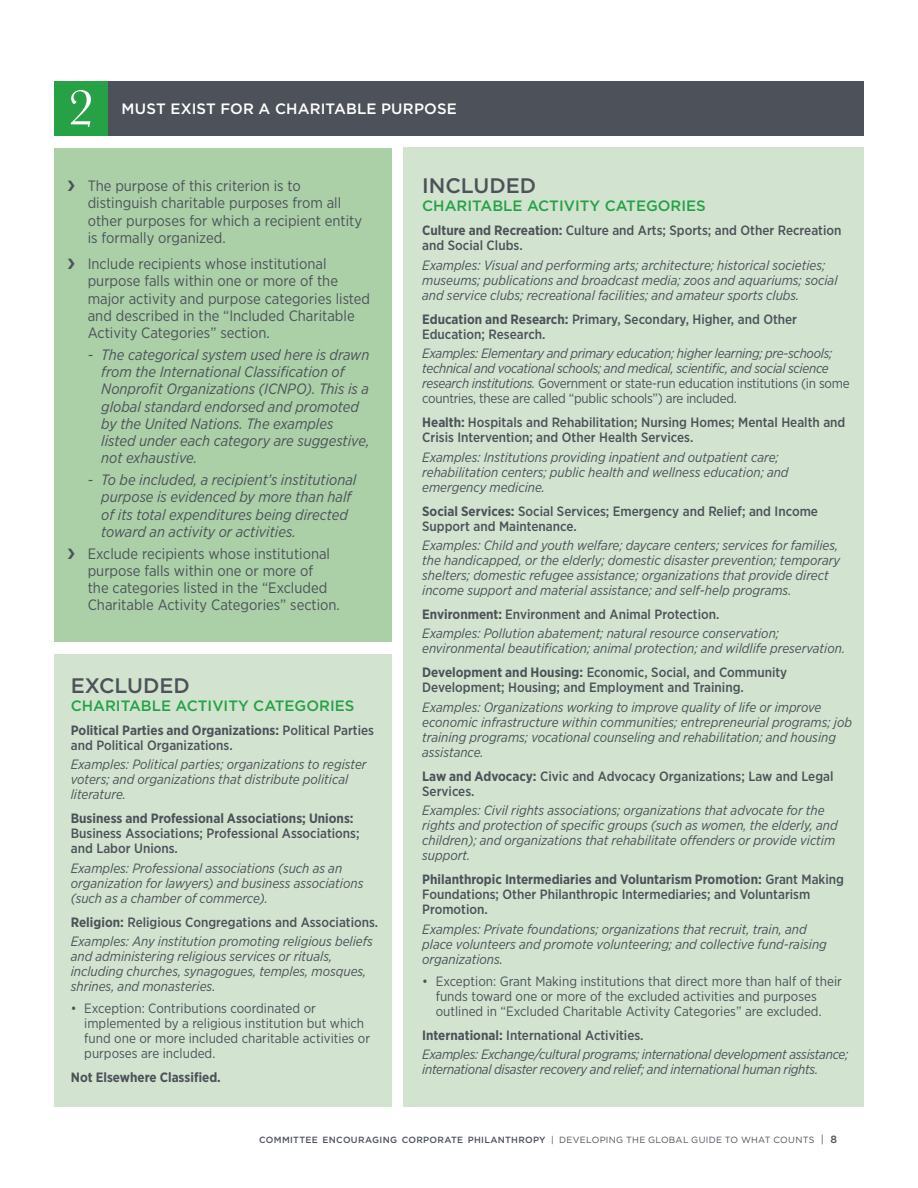
<style>
.page{position:relative;width:918px;height:1188px;background:#fff}
.page>*{position:absolute;margin:0;border:0;box-sizing:border-box;transform-origin:0 0}
.t1{font:52.5px "Baskerville";color:#fff}
.t2{font:500 21px "Gotham";color:#4d525a}
.t3{font:15px/17.2px "Gotham Narrow";color:#4d525a}
.t4{font:italic 15px/17.2px "Gotham Narrow";color:#4d525a}
.t5{font:500 15px "Gotham";color:#26a146}
.t6{font:500 15px "Gotham";letter-spacing:.01em;color:#fff}
.t7{font:italic 13.5px/15px "Gotham Narrow";color:#4d525a}
.t8{font:500 13.5px/15px "Gotham Narrow";color:#4d525a}
.t9{font:italic 13.5px/15px "Gotham Narrow";letter-spacing:-.02em;color:#4d525a}
.t10{font:13.5px/15px "Gotham Narrow";color:#4d525a}
.t11{font:700 13.5px "Gotham Narrow";color:#4d525a}
.t12{font:500 9px "Gotham";letter-spacing:.035em;color:#4d525a}
.t13{font:9px "Gotham";letter-spacing:.035em;color:#4d525a}
.s1{font-weight:700}
.s2{font-weight:700;font-style:normal}
.s3{font-weight:500;font-style:normal}
.s4{font-style:normal}
.s5{font-size:10.5px}
.s6{font-weight:500;font-size:10.5px}
</style>
<div class="page">
<div style="left:403px;top:148px;width:460px;height:959px;background:#d2e4cf"></div>
<div style="left:54px;top:654px;width:338px;height:453px;background:#d2e4cf"></div>
<div style="left:54px;top:148px;width:338px;height:494px;background:#abd0a8"></div>
<div style="left:108px;top:81px;width:755px;height:54px;background:#4d525a"></div>
<div style="left:54px;top:81px;width:54px;height:54px;background:#26a146"></div>
<h1 class="t1" style="left:68px;top:77px;width:28px">2</h1>
<p class="t6" style="left:122px;top:101px;width:335px">M UST EXIST FOR A CHARITABLE PURPOSE</p>
<p class="t3" style="left:88px;top:177px;width:276px">The purpose of this criterion is to distinguish charitable purposes from all other purposes for which a recipient entity is formally organized.</p>
<p class="t3" style="left:88px;top:255px;width:284px">Include recipients whose institutional purpose falls within one or more of the major activity and purpose categories listed and described in the “Included Charitable Activity Categories” section.</p>
<p class="t4" style="left:101px;top:346px;width:270px;text-indent:-14px">- The categorical system used here is drawn from the International Classification of Nonprofit Organizations (ICNPO). This is a global standard endorsed and promoted by the United Nations. The examples listed under each category are suggestive, not exhaustive.</p>
<p class="t4" style="left:101px;top:471px;width:257px;text-indent:-14px">- To be included, a recipient’s institutional purpose is evidenced by more than half of its total expenditures being directed toward an activity or activities.</p>
<p class="t3" style="left:88px;top:545px;width:254px">Exclude recipients whose institutional purpose falls within one or more of<br>the categories listed in the “Excluded Charitable Activity Categories” section.</p>
<h2 class="t2" style="left:71px;top:673px;width:88px">EXC LUDED</h2>
<p class="t5" style="left:71px;top:697px;width:285px">CHARITABLE ACTIVITY CATEGORIES</p>
<p class="t8" style="left:71px;top:722px;width:305px"><span class="s1">Political Parties and Organizations:</span> Political Parties and Political Organizations.</p>
<p class="t7" style="left:71px;top:757px;width:297px">Examples: Political parties; organizations to register voters; and organizations that distribute political literature.</p>
<p class="t11" style="left:71px;top:810px;width:284px">Business and Professional Associations; Unions:</p>
<p class="t8" style="left:71px;top:826px;width:290px">Business Associations; Professional Associations; and Labor Unions.</p>
<p class="t7" style="left:71px;top:860px;width:294px">Examples: Professional associations (such as an organization for lawyers) and business associations (such as a chamber of commerce).</p>
<p class="t7" style="left:71px;top:912px;width:309px;line-height:19.5px"><span class="s2">Religion:</span> <span class="s3">Religious Congregations and Associations.<br></span>Examples: Any institution promoting religious beliefs</p>
<p class="t7" style="left:71px;top:949px;width:297px">and administering religious services or rituals, including churches, synagogues, temples, mosques, shrines, and monasteries.</p>
<p class="t10" style="left:84px;top:1000px;width:287px;text-indent:-14px">• Exception: Contributions coordinated or implemented by a religious institution but which fund one or more included charitable activities or purposes are included.</p>
<p class="t11" style="left:71px;top:1069px;width:152px">Not Elsewhere Classified.</p>
<h2 class="t2" style="left:422px;top:174px;width:83px">I NCLUDED</h2>
<p class="t5" style="left:422px;top:197px;width:285px">CHARITABLE ACTIVITY CATEGORIES</p>
<p class="t8" style="left:422px;top:223px;width:421px"><span class="s1">Culture and Recreation:</span> Culture and Arts; Sports; and Other Recreation and Social Clubs.</p>
<p class="t7" style="left:422px;top:257px;width:417px">Examples: Visual and performing arts; architecture; historical societies; museums; publications and broadcast media; zoos and aquariums; social and service clubs; recreational facilities; and amateur sports clubs.</p>
<p class="t8" style="left:422px;top:311px;width:376px"><span class="s1">Education and Research:</span> Primary, Secondary, Higher, and Other<br>Education; Research.</p>
<p class="t9" style="left:422px;top:346px;width:429px">Examples: Elementary and primary education; higher learning; pre-schools; technical and vocational schools; and medical, scientific, and social science research institutions. <span class="s4">Government or state-run education institutions (in some countries, these are called “public schools”) are included.</span></p>
<p class="t8" style="left:422px;top:415px;width:425px"><span class="s1">Health:</span> Hospitals and Rehabilitation; Nursing Homes; Mental Health and<br>Crisis Intervention; and Other Health Services.</p>
<p class="t7" style="left:422px;top:449px;width:368px">Examples: Institutions providing inpatient and outpatient care; rehabilitation centers; public health and wellness education; and emergency medicine.</p>
<p class="t8" style="left:422px;top:503px;width:397px"><span class="s1">Social Services:</span> Social Services; Emergency and Relief; and Income<br>Support and Maintenance.</p>
<p class="t7" style="left:422px;top:538px;width:420px">Examples: Child and youth welfare; daycare centers; services for families, the handicapped, or the elderly; domestic disaster prevention; temporary shelters; domestic refugee assistance; organizations that provide direct income support and material assistance; and self-help programs.</p>
<p class="t7" style="left:422px;top:604px;width:358px;line-height:19.5px"><span class="s2">Environment:</span> <span class="s3">Environment and Animal Protection.<br></span>Examples: Pollution abatement; natural resource conservation;</p>
<p class="t7" style="left:422px;top:637px;width:424px;line-height:24px">environmental beautification; animal protection; and wildlife preservation.<br><span class="s2">Development and Housing:</span> <span class="s3">Economic, Social, and Community</span></p>
<p class="t8" style="left:422px;top:680px;width:323px">Development; Housing; and Employment and Training.</p>
<p class="t7" style="left:422px;top:700px;width:431px">Examples: Organizations working to improve quality of life or improve economic infrastructure within communities; entrepreneurial programs; job training programs; vocational counseling and rehabilitation; and housing assistance.</p>
<p class="t8" style="left:422px;top:769px;width:413px"><span class="s1">Law and Advocacy:</span> Civic and Advocacy Organizations; Law and Legal<br>Services.</p>
<p class="t7" style="left:422px;top:803px;width:417px">Examples: Civil rights associations; organizations that advocate for the rights and protection of specific groups (such as women, the elderly, and children); and organizations that rehabilitate offenders or provide victim support.</p>
<p class="t8" style="left:422px;top:872px;width:423px"><span class="s1">Philanthropic Intermediaries and Voluntarism Promotion:</span> Grant Making<br>Foundations; Other Philanthropic Intermediaries; and Voluntarism<br>Promotion.</p>
<p class="t7" style="left:422px;top:922px;width:406px">Examples: Private foundations; organizations that recruit, train, and place volunteers and promote volunteering; and collective fund-raising organizations.</p>
<p class="t10" style="left:436px;top:973px;width:408px;text-indent:-14px">• Exception: Grant Making institutions that direct more than half of their funds toward one or more of the excluded activities and purposes outlined in “Excluded Charitable Activity Categories” are excluded.</p>
<p class="t9" style="left:422px;top:1025px;width:428px;line-height:19.5px"><span class="s2">International:</span> <span class="s3">International Activities.<br></span>Examples: Exchange/cultural programs; international development assistance;</p>
<p class="t9" style="left:422px;top:1062px;width:397px">international disaster recovery and relief; and international human rights.</p>
<p class="t12" style="left:259px;top:1134px;width:53px">COMMITTEE</p>
<p class="t12" style="left:322px;top:1134px;width:218px">ENCOURAGING CORPORATE PHILANTHROPY</p>
<p class="t13" style="left:551px;top:1135px;width:287px">| DEVELOPING THE GLOBAL GUIDE TO WHAT COUNTS <span class="s5">|</span> <span class="s6">8</span></p>
</div>
